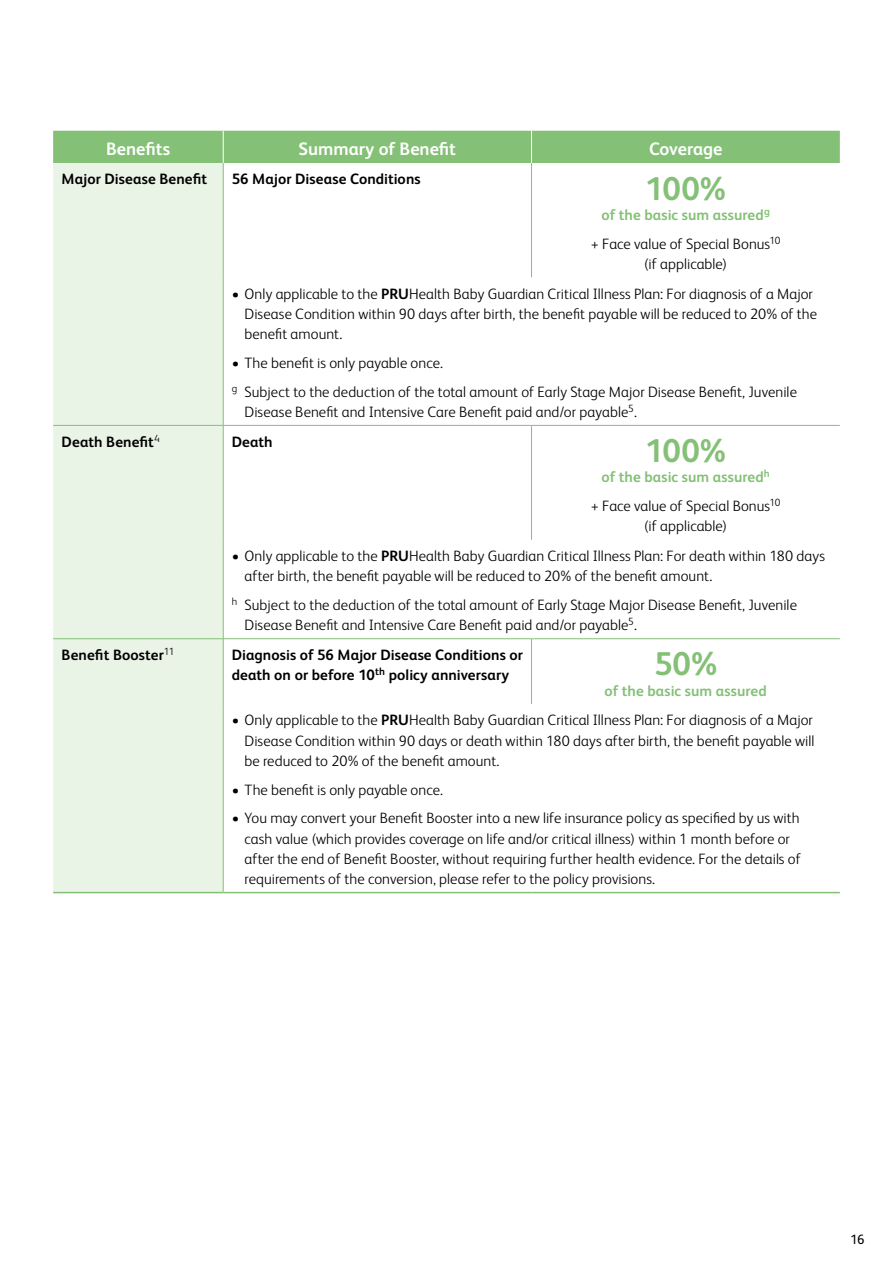
<style>
.page{position:relative;width:893px;height:1263px;background:#fff}
.page>*{position:absolute;margin:0;border:0;box-sizing:border-box;transform-origin:0 0}
.t1{font:700 33px "FS Albert Pro";color:#84c076}
.t2{font:700 18px "FS Albert Pro";color:#fff}
.t3{font:300 15px/20.2px "FS Albert Pro";letter-spacing:.005em;color:#000}
.t4{font:700 15px/20.2px "FS Albert Pro";letter-spacing:.005em;color:#000}
.t5{font:700 15px "FS Albert Pro";letter-spacing:.005em;color:#84c076}
.t6{font:13.5px "FS Albert Pro";color:#000}
.s1{font-weight:700;color:#84c076}
.s2{font-weight:700}
</style>
<div class="page">
<div style="left:53px;top:131px;width:787px;height:32px;background:#84c076"></div>
<div style="left:53px;top:163px;width:170px;height:729px;background:#eaf4e6"></div>
<hr style="left:53px;top:892px;width:170px;height:1px;background:#84c076">
<hr style="left:223px;top:892px;width:308px;height:1px;background:#84c076">
<hr style="left:531px;top:892px;width:309px;height:1px;background:#84c076">
<hr style="left:223px;top:131px;width:1px;height:32px;background:#fff">
<hr style="left:531px;top:131px;width:1px;height:32px;background:#fff">
<hr style="left:223px;top:277px;width:1px;height:148px;background:#84c076">
<hr style="left:223px;top:163px;width:1px;height:114px;background:#84c076">
<hr style="left:531px;top:163px;width:1px;height:114px;background:#84c076">
<hr style="left:223px;top:426px;width:1px;height:114px;background:#84c076">
<hr style="left:531px;top:426px;width:1px;height:114px;background:#84c076">
<hr style="left:223px;top:540px;width:1px;height:98px;background:#84c076">
<hr style="left:223px;top:639px;width:1px;height:65px;background:#84c076">
<hr style="left:531px;top:639px;width:1px;height:65px;background:#84c076">
<hr style="left:223px;top:704px;width:1px;height:188px;background:#84c076">
<hr style="left:53px;top:425px;width:170px;height:1px;background:#84c076">
<hr style="left:223px;top:425px;width:308px;height:1px;background:#84c076">
<hr style="left:531px;top:425px;width:309px;height:1px;background:#84c076">
<hr style="left:53px;top:638px;width:170px;height:1px;background:#84c076">
<hr style="left:223px;top:638px;width:308px;height:1px;background:#84c076">
<hr style="left:531px;top:638px;width:309px;height:1px;background:#84c076">
<p class="t2" style="left:106px;top:136px;width:66px">Benefits</p>
<p class="t2" style="left:299px;top:136px;width:159px">Summary of Benefit</p>
<p class="t2" style="left:649px;top:136px;width:75px">Coverage</p>
<p class="t4" style="left:62px;top:168px;width:147px">Major Disease Benefit</p>
<p class="t4" style="left:232px;top:168px;width:190px">56 Major Disease Conditions</p>
<h1 class="t1" style="left:645px;top:165px;width:83px">100%</h1>
<p class="t3" style="left:591px;top:199px;width:191px;line-height:28.8px;text-align:center"><span class="s1">of the basic sum assured</span><sup>g<br></sup>+ Face value of Special Bonus<sup>10</sup></p>
<p class="t3" style="left:644px;top:253px;width:85px">(if applicable)</p>
<p class="t3" style="left:244px;top:282px;width:574px;text-indent:-13px">• Only applicable to the <span class="s2">PRU</span>Health Baby Guardian Critical Illness Plan: For diagnosis of a Major<br>Disease Condition within 90 days after birth, the benefit payable will be reduced to 20% of the benefit amount.</p>
<p class="t3" style="left:232px;top:347px;width:567px;line-height:28.8px">• The benefit is only payable once.<br><sup>g</sup> Subject to the deduction of the total amount of Early Stage Major Disease Benefit, Juvenile</p>
<p class="t3" style="left:244px;top:401px;width:394px">Disease Benefit and Intensive Care Benefit paid and/or payable<sup>5</sup>.</p>
<p class="t4" style="left:62px;top:431px;width:100px">Death Benefit<sup>4</sup></p>
<p class="t4" style="left:232px;top:431px;width:42px">Death</p>
<h1 class="t1" style="left:645px;top:427px;width:83px">100%</h1>
<p class="t3" style="left:591px;top:462px;width:191px;line-height:28.8px;text-align:center"><span class="s1">of the basic sum assured</span><sup>h<br></sup>+ Face value of Special Bonus<sup>10</sup></p>
<p class="t3" style="left:644px;top:515px;width:85px">(if applicable)</p>
<p class="t3" style="left:244px;top:545px;width:582px;text-indent:-13px">• Only applicable to the <span class="s2">PRU</span>Health Baby Guardian Critical Illness Plan: For death within 180 days after birth, the benefit payable will be reduced to 20% of the benefit amount.</p>
<p class="t3" style="left:244px;top:594px;width:554px;text-indent:-13px"><sup>h</sup> Subject to the deduction of the total amount of Early Stage Major Disease Benefit, Juvenile<br>Disease Benefit and Intensive Care Benefit paid and/or payable<sup>5</sup>.</p>
<p class="t4" style="left:62px;top:644px;width:114px">Benefit Booster<sup>11</sup></p>
<p class="t4" style="left:232px;top:644px;width:293px">Diagnosis of 56 Major Disease Conditions or death on or before 10<sup>th</sup> policy anniversary</p>
<h1 class="t1" style="left:654px;top:641px;width:65px">50%</h1>
<p class="t5" style="left:604px;top:680px;width:164px">of the basic sum assured</p>
<p class="t3" style="left:244px;top:709px;width:571px;text-align:justify;text-indent:-13px">• Only applicable to the <span class="s2">PRU</span>Health Baby Guardian Critical Illness Plan: For diagnosis of a Major Disease Condition within 90 days or death within 180 days after birth, the benefit payable will be reduced to 20% of the benefit amount.</p>
<p class="t3" style="left:232px;top:778px;width:213px">• The benefit is only payable once.</p>
<p class="t3" style="left:244px;top:807px;width:558px;text-indent:-13px">• You may convert your Benefit Booster into a new life insurance policy as specified by us with cash value (which provides coverage on life and/or critical illness) within 1 month before or after the end of Benefit Booster, without requiring further health evidence. For the details of requirements of the conversion, please refer to the policy provisions.</p>
<p class="t6" style="left:850px;top:1229px;width:16px">16</p>
</div>
